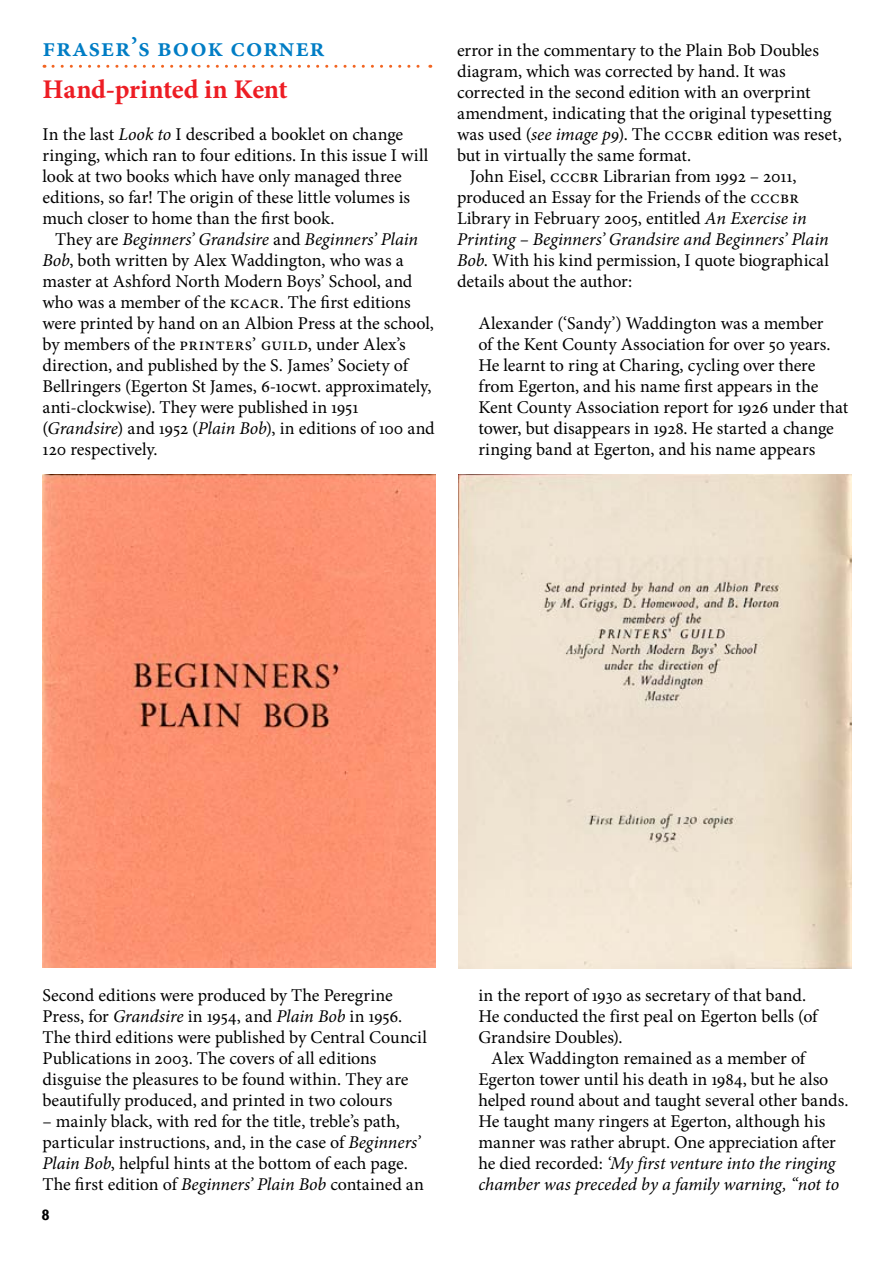
<style>
.page{position:relative;width:893px;height:1263px;background:#fff}
.page>*{position:absolute;margin:0;border:0;box-sizing:border-box;transform-origin:0 0}
.t1{font:600 27px "Minion Pro";letter-spacing:.025em;color:#007dc5}
.t2{font:700 27px "Minion Pro";color:#ed1d24}
.t3{font:18px/21px "Minion Pro";color:#000}
.t4{font:italic 18px "Minion Pro";letter-spacing:-.005em;color:#000}
.t5{font:700 15px "Gill Sans";color:#000}
.s1{font-style:italic}
</style>
<div class="page">
<svg style="left:53px;top:65px;width:378px;height:3px"></svg>
<img style="left:458px;top:474px;width:393px;height:494px">
<img style="left:43px;top:474px;width:393px;height:494px">
<h1 class="t1" style="left:43px;top:28px;width:284px">fraser’s book corner</h1>
<h1 class="t2" style="left:43px;top:70px;width:247px">Hand-printed in Kent</h1>
<p class="t3" style="left:43px;top:124px;width:387px">In the last <span class="s1">Look to</span> I described a booklet on change ringing, which ran to four editions. In this issue I will look at two books which have only managed three editions, so far! The origin of these little volumes is much closer to home than the first book.</p>
<p class="t3" style="left:43px;top:229px;width:394px;text-indent:13px">They are <span class="s1">Beginners’ Grandsire</span> and <span class="s1">Beginners’ Plain Bob</span>, both written by Alex Waddington, who was a master at Ashford North Modern Boys’ School, and who was a member of the kcacr. The first editions were printed by hand on an Albion Press at the school, by members of the printers’ guild, under Alex’s direction, and published by the S. James’ Society of Bellringers (Egerton St James, 6-10cwt. approximately, anti-clockwise). They were published in 1951 (<span class="s1">Grandsire</span>) and 1952 (<span class="s1">Plain Bob</span>), in editions of 100 and 120 respectively.</p>
<p class="t3" style="left:457px;top:39px;width:363px">error in the commentary to the Plain Bob Doubles</p>
<p class="t3" style="left:457px;top:61px;width:330px">diagram, which was corrected by hand. It was</p>
<p class="t3" style="left:457px;top:82px;width:355px">corrected in the second edition with an overprint</p>
<p class="t3" style="left:457px;top:103px;width:376px">amendment, indicating that the original typesetting</p>
<p class="t3" style="left:457px;top:124px;width:386px">was used (<span class="s1">see image p9</span>). The cccbr edition was reset,</p>
<p class="t3" style="left:457px;top:145px;width:236px">but in virtually the same format.</p>
<p class="t3" style="left:470px;top:166px;width:328px">John Eisel, cccbr Librarian from 1992 – 2011,</p>
<p class="t3" style="left:457px;top:187px;width:343px">produced an Essay for the Friends of the cccbr</p>
<p class="t3" style="left:457px;top:208px;width:351px">Library in February 2005, entitled <span class="s1">An Exercise in</span></p>
<p class="t4" style="left:457px;top:227px;width:373px">Printing – Beginners’ Grandsire and Beginners’ Plain</p>
<p class="t3" style="left:457px;top:250px;width:373px"><span class="s1">Bob</span>. With his kind permission, I quote biographical</p>
<p class="t3" style="left:457px;top:271px;width:177px">details about the author:</p>
<p class="t3" style="left:478px;top:313px;width:371px">Alexander (‘Sandy’) Waddington was a member<br>of the Kent County Association for over 50 years.<br>He learnt to ring at Charing, cycling over there from Egerton, and his name first appears in the Kent County Association report for 1926 under that tower, but disappears in 1928. He started a change ringing band at Egerton, and his name appears</p>
<p class="t3" style="left:43px;top:984px;width:386px">Second editions were produced by The Peregrine Press, for <span class="s1">Grandsire</span> in 1954, and <span class="s1">Plain Bob</span> in 1956.<br>The third editions were published by Central Council Publications in 2003. The covers of all editions disguise the pleasures to be found within. They are beautifully produced, and printed in two colours</p>
<p class="t3" style="left:43px;top:1110px;width:383px">– mainly black, with red for the title, treble’s path, particular instructions, and, in the case of <span class="s1">Beginners’ Plain Bob</span>, helpful hints at the bottom of each page.<br>The first edition of <span class="s1">Beginners’ Plain Bob</span> contained an</p>
<p class="t5" style="left:41px;top:1206px;width:10px">8</p>
<p class="t3" style="left:478px;top:985px;width:341px">in the report of 1930 as secretary of that band.<br>He conducted the first peal on Egerton bells (of<br>Grandsire Doubles).</p>
<p class="t3" style="left:478px;top:1048px;width:372px;text-indent:13px">Alex Waddington remained as a member of Egerton tower until his death in 1984, but he also helped round about and taught several other bands.<br>He taught many ringers at Egerton, although his manner was rather abrupt. One appreciation after he died recorded: <span class="s1">‘My first venture into the ringing chamber was preceded by a family warning, “not to</span></p>
</div>
